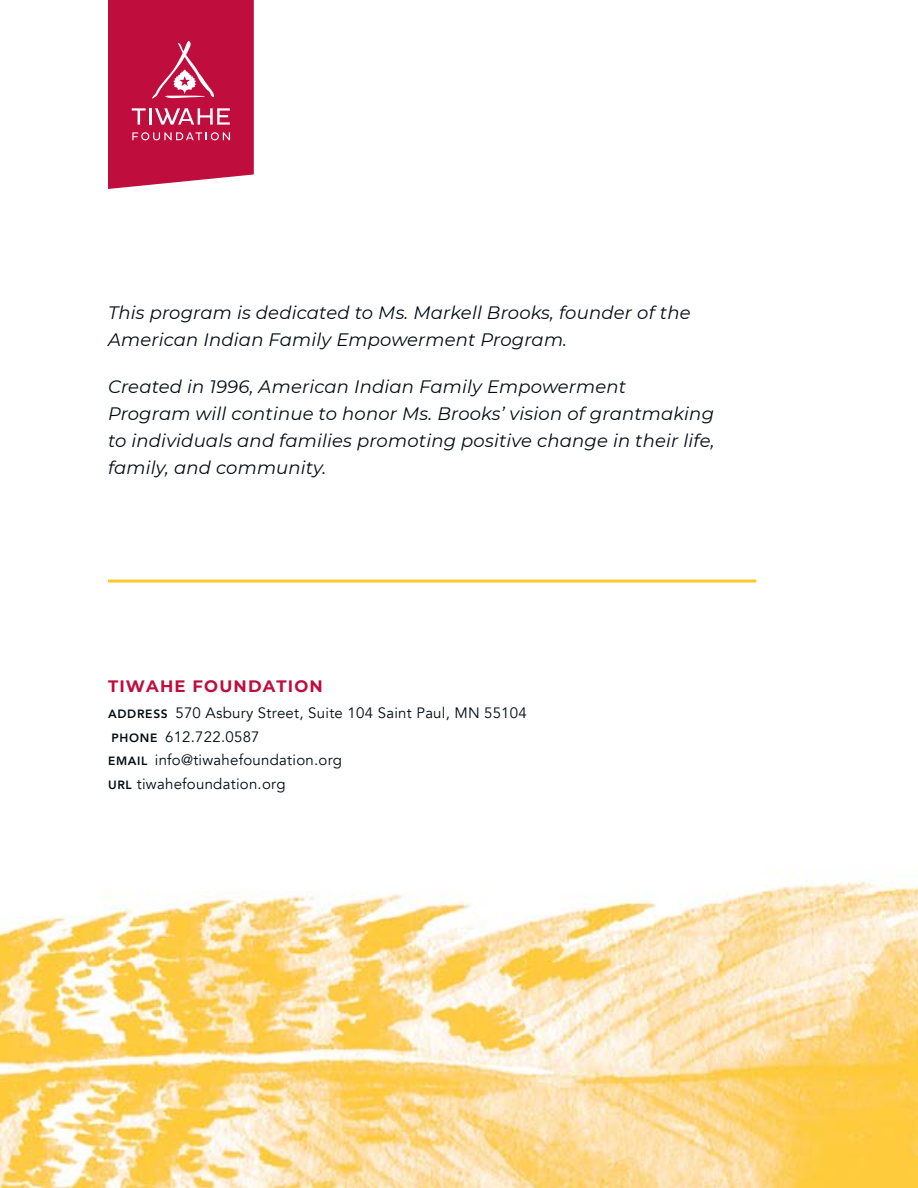
<style>
.page{position:relative;width:918px;height:1188px;background:#fff}
.page>*{position:absolute;margin:0;border:0;box-sizing:border-box;transform-origin:0 0}
.t1{font:italic 18px/27px "Montserrat";letter-spacing:.01em;color:#030c11}
.t2{font:700 16.5px "Montserrat";letter-spacing:.07em;color:#bf0d3e}
.t3{font:15px/23.9px "Avenir";letter-spacing:.015em;color:#030c11}
.s1{font-weight:800;font-size:12px}
</style>
<div class="page">
<img style="left:0;top:870px;width:918px;height:318px">
<svg style="left:108px;top:0;width:146px;height:189px;background:#c4224f"></svg>
<hr style="left:108px;top:580px;width:648px;height:3px;background:#ffc72c">
<p class="t1" style="left:108px;top:298px;width:584px">This program is dedicated to Ms. Markell Brooks, founder of the<br>American Indian Family Empowerment Program.</p>
<p class="t1" style="left:108px;top:372px;width:608px">Created in 1996, American Indian Family Empowerment<br>Program will continue to honor Ms. Brooks’ vision of grantmaking to individuals and families promoting positive change in their life, family, and community.</p>
<p class="t2" style="left:108px;top:675px;width:216px">TIWAHE FOUNDATION</p>
<p class="t3" style="left:108px;top:701px;width:420px"><span class="s1">ADDRESS</span> 570 Asbury Street, Suite 104 Saint Paul, MN 55104<br><span class="s1">PHONE</span> 612.722.0587<br><span class="s1">EMAIL</span> info@tiwahefoundation.org<br><span class="s1">URL</span> tiwahefoundation.org</p>
</div>
